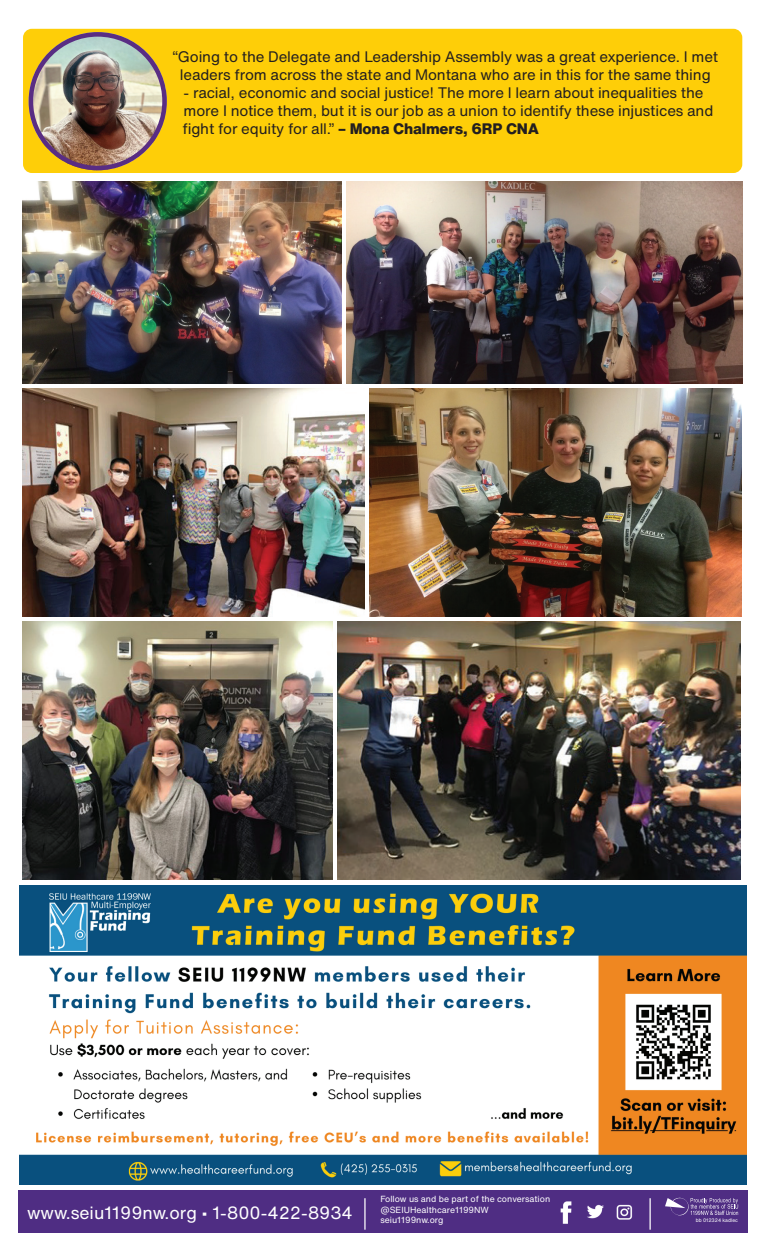
<style>
.page{position:relative;width:765px;height:1260px;background:#fff}
.page>*{position:absolute;margin:0;border:0;box-sizing:border-box;transform-origin:0 0}
.t1{font:17.5px "Helvetica Now Text";color:#fff}
.t2{font:15px/18px "Helvetica Now Text";letter-spacing:-.01em;color:#231f20;text-align:center}
.t3{font:8.75px/10.5px "Helvetica Now Text";color:#fff}
.t4{font:5px "Helvetica Now Text";color:#fff}
.s1{font-weight:800}
</style>
<div class="page">
<div style="left:18px;top:1191px;width:729px;height:42px;background:#4f2d83"></div>
<img style="left:587px;top:1204px;width:17px;height:15px">
<img style="left:616px;top:1204px;width:17px;height:16px">
<img style="left:560px;top:1201px;width:12px;height:23px">
<hr style="left:364px;top:1198px;width:2px;height:32px;background:#fff">
<hr style="left:650px;top:1198px;width:1px;height:32px;background:#fff">
<svg style="left:665px;top:1197px;width:74px;height:19px"></svg>
<div style="left:23px;top:29px;width:719px;height:144px;background:#fece08;border-radius:9px"></div>
<img style="left:29px;top:32px;width:138px;height:138px;border-radius:69px">
<div style="left:29px;top:32px;width:138px;height:138px;border:5px solid #592d83;border-radius:50%"></div>
<img style="left:19px;top:885px;width:728px;height:300px">
<img style="left:22px;top:389px;width:343px;height:228px">
<img style="left:370px;top:389px;width:372px;height:228px">
<img style="left:22px;top:182px;width:319px;height:201px">
<img style="left:338px;top:621px;width:403px;height:258px">
<img style="left:346px;top:182px;width:396px;height:201px">
<img style="left:22px;top:622px;width:310px;height:257px">
<p class="t2" style="left:172px;top:47px;width:547px">“Going to the Delegate and Leadership Assembly was a great experience. I met leaders from across the state and Montana who are in this for the same thing</p>
<p class="t2" style="left:182px;top:83px;width:533px;text-align:left">- racial, economic and social justice! The more I learn about inequalities the more I notice them, but it is our job as a union to identify these injustices and fight for equity for all.” <span class="s1">– Mona Chalmers, 6RP CNA</span></p>
<p class="t3" style="left:380px;top:1194px;width:171px">Follow us and be part of the conversation @SEIUHealthcare1199NW</p>
<p class="t1" style="left:27px;top:1200px;width:327px">www.seiu1199nw.org • 1-800-422-8934</p>
<p class="t3" style="left:380px;top:1215px;width:65px">seiu1199nw.org</p>
<p class="t4" style="left:696px;top:1216px;width:41px">bb 012324 kadle</p>
<p class="t4" style="left:701px;top:1216px;width:38px">bb 081623 smc</p>
<p class="t4" style="left:700px;top:1217px;width:39px">bb 120723 SMC</p>
</div>
